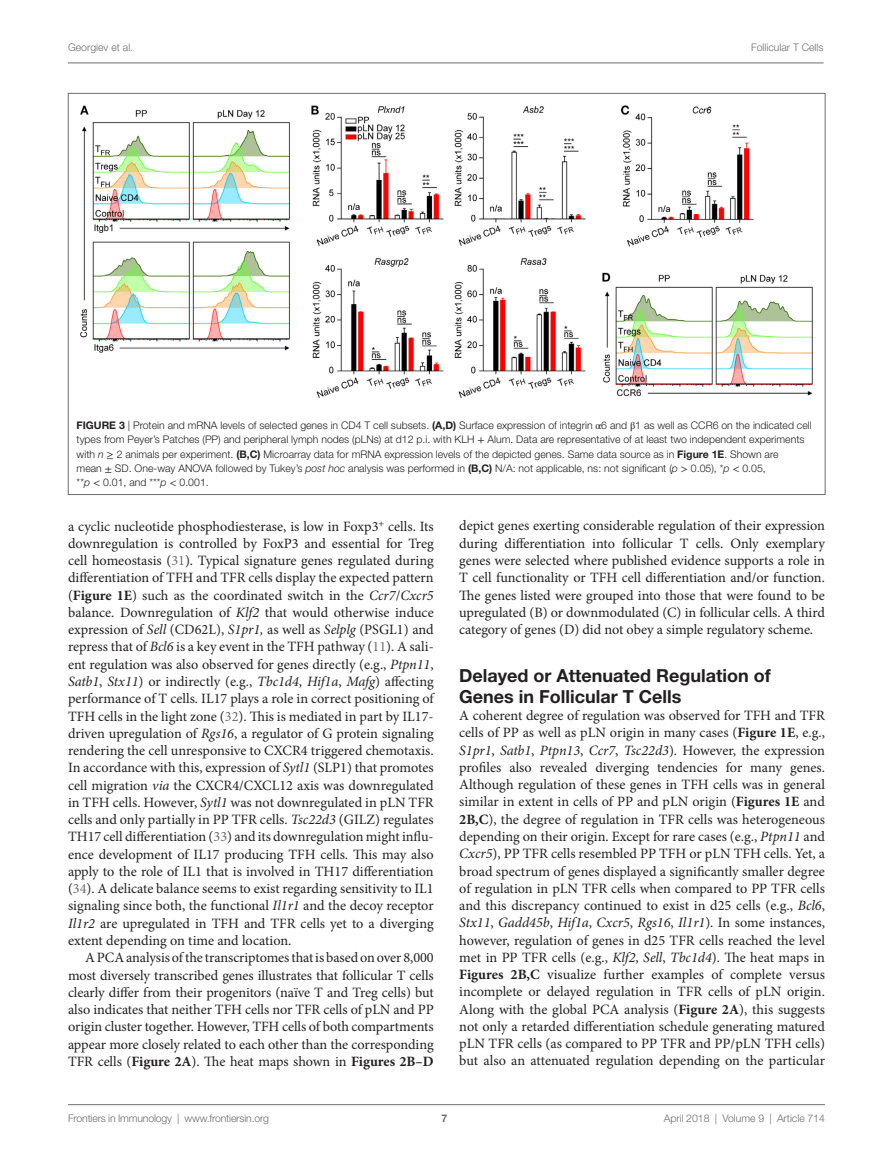
<style>
.page{position:relative;width:893px;height:1170px;background:#fff}
.page>*{position:absolute;margin:0;border:0;box-sizing:border-box;transform-origin:0 0}
.t1{font:700 18px/21px "Helvetica Neue LT Std";color:#231f20}
.t2{font:14.25px/17.2px "Minion Pro";letter-spacing:-.005em;color:#231f20;text-align:justify}
.t3{font:300 10.5px/14.2px "Helvetica Neue LT Std";color:#231f20}
.t4{font:300 10.5px "Helvetica Neue LT Std";color:#6c6d70}
.t5{font:700 10.5px "Helvetica Neue LT Std";color:#6c6d70}
.s1{font-weight:700}
.s2{font-family:"STIX General";font-weight:400}
.s3{font-style:italic}
.s4{color:#6c6d70}
</style>
<div class="page">
<img style="left:80px;top:105px;width:733px;height:293px">
<hr style="left:68px;top:1104px;width:757px;height:1px;background:#6c6d70">
<hr style="left:68px;top:63px;width:755px;height:1px;background:#6c6d70">
<p class="t4" style="left:68px;top:41px;width:67px">Georgiev et al.</p>
<p class="t4" style="left:751px;top:41px;width:74px">Follicular T Cells</p>
<p class="t3" style="left:77px;top:418px;width:737px"><span class="s1">Figure 3</span> | Protein and mRNA levels of selected genes in CD4 T cell subsets. <span class="s1">(A,D)</span> Surface expression of integrin <span class="s2">α</span>6 and <span class="s2">β</span>1 as well as CCR6 on the indicated cell types from Peyer’s Patches (PP) and peripheral lymph nodes (pLNs) at d12 p.i. with KLH <span class="s2">+</span> Alum. Data are representative of at least two independent experiments with <span class="s3">n</span> <span class="s2">≥</span> 2 animals per experiment. <span class="s1">(B,C)</span> Microarray data for mRNA expression levels of the depicted genes. Same data source as in <span class="s1">Figure 1E</span>. Shown are<br>mean <span class="s2">±</span> SD. One-way ANOVA followed by Tukey’s <span class="s3">post hoc</span> analysis was performed in <span class="s1">(B,C)</span> N/A: not applicable, ns: not significant (<span class="s3">p</span> <span class="s2">&gt;</span> 0.05), *<span class="s3">p</span> <span class="s2">&lt;</span> 0.05,<br>**<span class="s3">p</span> <span class="s2">&lt;</span> 0.01, and ***<span class="s3">p</span> <span class="s2">&lt;</span> 0.001.</p>
<p class="t2" style="left:68px;top:517px;width:367px">a cyclic nucleotide phosphodiesterase, is low in Foxp3<sup>+</sup> cells. Its downregulation is controlled by FoxP3 and essential for Treg cell homeostasis (<span class="s4">31</span>). Typical signature genes regulated during differentiation of TFH and TFR cells display the expected pattern (<span class="s1">Figure 1E</span>) such as the coordinated switch in the <span class="s3">Ccr7</span>/<span class="s3">Cxcr5 </span>balance. Downregulation of <span class="s3">Klf2</span> that would otherwise induce expression of <span class="s3">Sell</span> (CD62L), <span class="s3">S1pr1,</span> as well as <span class="s3">Selplg</span> (PSGL1) and repress that of <span class="s3">Bcl6</span> is a key event in the TFH pathway (<span class="s4">11</span>). A sali&shy;ent regulation was also observed for genes directly (e.g., <span class="s3">Ptpn11</span>, <span class="s3">Satb1</span>, <span class="s3">Stx11</span>) or indirectly (e.g., <span class="s3">Tbc1d4</span>, <span class="s3">Hif1a</span>, <span class="s3">Mafg</span>) affecting performance of T cells. IL17 plays a role in correct positioning of TFH cells in the light zone (<span class="s4">32</span>). This is mediated in part by IL17- driven upregulation of <span class="s3">Rgs16</span>, a regulator of G protein signaling rendering the cell unresponsive to CXCR4 triggered chemotaxis.<br>In accordance with this, expression of <span class="s3">Sytl1</span> (SLP1) that promotes cell migration <span class="s3">via</span> the CXCR4/CXCL12 axis was downregulated in TFH cells. However, <span class="s3">Sytl1</span> was not downregulated in pLN TFR cells and only partially in PP TFR cells. <span class="s3">Tsc22d3</span> (GILZ) regulates TH17 cell differentiation (<span class="s4">33</span>) and its downregulation might influ&shy;ence development of IL17 producing TFH cells. This may also apply to the role of IL1 that is involved in TH17 differentiation (<span class="s4">34</span>). A delicate balance seems to exist regarding sensitivity to IL1 signaling since both, the functional <span class="s3">Il1r1</span> and the decoy receptor <span class="s3">Il1r2</span> are upregulated in TFH and TFR cells yet to a diverging extent depending on time and location.</p>
<p class="t2" style="left:68px;top:949px;width:367px;text-indent:17px">A PCA analysis of the transcriptomes that is based on over 8,000 most diversely transcribed genes illustrates that follicular T cells clearly differ from their progenitors (naïve T and Treg cells) but also indicates that neither TFH cells nor TFR cells of pLN and PP origin cluster together. However, TFH cells of both compartments appear more closely related to each other than the corresponding TFR cells (<span class="s1">Figure 2A</span>). The heat maps shown in <span class="s1">Figures 2B–D</span></p>
<p class="t2" style="left:459px;top:517px;width:367px">depict genes exerting considerable regulation of their expression during differentiation into follicular T cells. Only exemplary genes were selected where published evidence supports a role in T cell functionality or TFH cell differentiation and/or function.<br>The genes listed were grouped into those that were found to be upregulated (B) or downmodulated (C) in follicular cells. A third category of genes (D) did not obey a simple regulatory scheme.</p>
<p class="t1" style="left:459px;top:664px;width:313px">Delayed or Attenuated Regulation of<br>Genes in Follicular T Cells</p>
<p class="t2" style="left:459px;top:707px;width:367px">A coherent degree of regulation was observed for TFH and TFR cells of PP as well as pLN origin in many cases (<span class="s1">Figure 1E</span>, e.g., <span class="s3">S1pr1</span>, <span class="s3">Satb1</span>, <span class="s3">Ptpn13</span>, <span class="s3">Ccr7</span>, <span class="s3">Tsc22d3</span>). However, the expression profiles also revealed diverging tendencies for many genes.<br>Although regulation of these genes in TFH cells was in general similar in extent in cells of PP and pLN origin (<span class="s1">Figures 1E</span> and <span class="s1">2B,C</span>), the degree of regulation in TFR cells was heterogeneous depending on their origin. Except for rare cases (e.g., <span class="s3">Ptpn11</span> and <span class="s3">Cxcr5</span>), PP TFR cells resembled PP TFH or pLN TFH cells. Yet, a broad spectrum of genes displayed a significantly smaller degree of regulation in pLN TFR cells when compared to PP TFR cells and this discrepancy continued to exist in d25 cells (e.g., <span class="s3">Bcl6</span>, <span class="s3">Stx11</span>, <span class="s3">Gadd45b</span>, <span class="s3">Hif1a</span>, <span class="s3">Cxcr5</span>, <span class="s3">Rgs16</span>, <span class="s3">Il1r1</span>). In some instances, however, regulation of genes in d25 TFR cells reached the level met in PP TFR cells (e.g., <span class="s3">Klf2</span>, <span class="s3">Sell</span>, <span class="s3">Tbc1d4</span>). The heat maps in <span class="s1">Figures 2B,C</span> visualize further examples of complete versus incomplete or delayed regulation in TFR cells of pLN origin.<br>Along with the global PCA analysis (<span class="s1">Figure 2A</span>), this suggests not only a retarded differentiation schedule generating matured pLN TFR cells (as compared to PP TFR and PP/pLN TFH cells) but also an attenuated regulation depending on the particular</p>
<p class="t4" style="left:68px;top:1111px;width:203px">Frontiers in Immunology | www.frontiersin.org</p>
<p class="t4" style="left:664px;top:1111px;width:163px">April 2018 | Volume 9 | Article 714</p>
<p class="t5" style="left:441px;top:1111px;width:7px">7</p>
</div>
